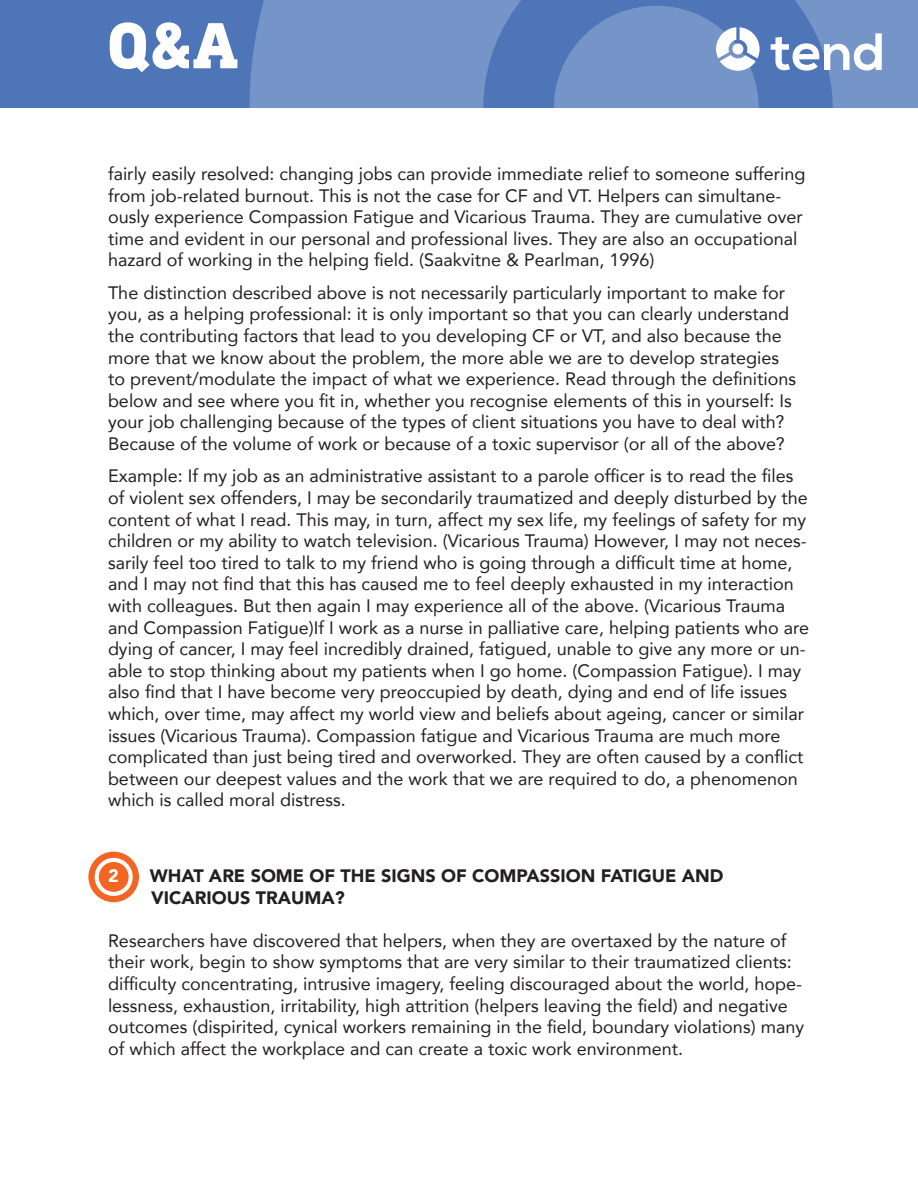
<style>
.page{position:relative;width:918px;height:1188px;background:#fff}
.page>*{position:absolute;margin:0;border:0;box-sizing:border-box;transform-origin:0 0}
.t1{font:800 66.3px "DIN Next Slab Pro";color:#fff}
.t2{font:700 52.2px "Nexa";color:#fff}
.body{font:18px/21.6px "Avenir";color:#231f20}
.question{font:900 18px/21.6px "Avenir";color:#231f20}
.question-2{font:900 18px "Avenir";color:#fff}
</style>
<div class="page">
<svg style="left:88px;top:852px;width:51px;height:50px;background:#f37337"></svg>
<div style="left:95px;top:858px;width:38px;height:38px;border:4px solid #fff;border-radius:50%"></div>
<div style="left:0;top:0;width:918px;height:108px;background:#4d75b7"></div>
<svg style="left:249px;top:0;width:669px;height:108px"></svg>
<p class="t1" style="left:107px;top:7px;width:133px">Q&amp;A</p>
<p class="t2" style="left:771px;top:22px;width:116px">tend</p>
<p class="body" style="left:108px;top:162px;width:699px">fairly easily resolved: changing jobs can provide immediate relief to someone suffering from job-related burnout. This is not the case for CF and VT. Helpers can simultane&shy;ously experience Compassion Fatigue and Vicarious Trauma. They are cumulative over time and evident in our personal and professional lives. They are also an occupational hazard of working in the helping field. (Saakvitne &amp; Pearlman, 1996)</p>
<p class="body" style="left:108px;top:281px;width:690px">The distinction described above is not necessarily particularly important to make for you, as a helping professional: it is only important so that you can clearly understand the contributing factors that lead to you developing CF or VT, and also because the more that we know about the problem, the more able we are to develop strategies to prevent/modulate the impact of what we experience. Read through the definitions below and see where you fit in, whether you recognise elements of this in yourself: Is your job challenging because of the types of client situations you have to deal with?<br>Because of the volume of work or because of a toxic supervisor (or all of the above?</p>
<p class="body" style="left:108px;top:465px;width:703px">Example: If my job as an administrative assistant to a parole officer is to read the files of violent sex offenders, I may be secondarily traumatized and deeply disturbed by the content of what I read. This may, in turn, affect my sex life, my feelings of safety for my children or my ability to watch television. (Vicarious Trauma) However, I may not neces&shy;sarily feel too tired to talk to my friend who is going through a difficult time at home, and I may not find that this has caused me to feel deeply exhausted in my interaction with colleagues. But then again I may experience all of the above. (Vicarious Trauma and Compassion Fatigue)If I work as a nurse in palliative care, helping patients who are dying of cancer, I may feel incredibly drained, fatigued, unable to give any more or un&shy;able to stop thinking about my patients when I go home. (Compassion Fatigue). I may also find that I have become very preoccupied by death, dying and end of life issues which, over time, may affect my world view and beliefs about ageing, cancer or similar issues (Vicarious Trauma). Compassion fatigue and Vicarious Trauma are much more complicated than just being tired and overworked. They are often caused by a conflict between our deepest values and the work that we are required to do, a phenomenon which is called moral distress.</p>
<p class="question-2" style="left:108px;top:860px;width:12px">2</p>
<p class="question" style="left:150px;top:864px;width:575px">WHAT ARE SOME OF THE SIGNS OF COMPASSION FATIGUE AND<br>VICARIOUS TRAUMA?</p>
<p class="body" style="left:108px;top:929px;width:698px">Researchers have discovered that helpers, when they are overtaxed by the nature of their work, begin to show symptoms that are very similar to their traumatized clients: difficulty concentrating, intrusive imagery, feeling discouraged about the world, hope&shy;lessness, exhaustion, irritability, high attrition (helpers leaving the field) and negative outcomes (dispirited, cynical workers remaining in the field, boundary violations) many of which affect the workplace and can create a toxic work environment.</p>
</div>
